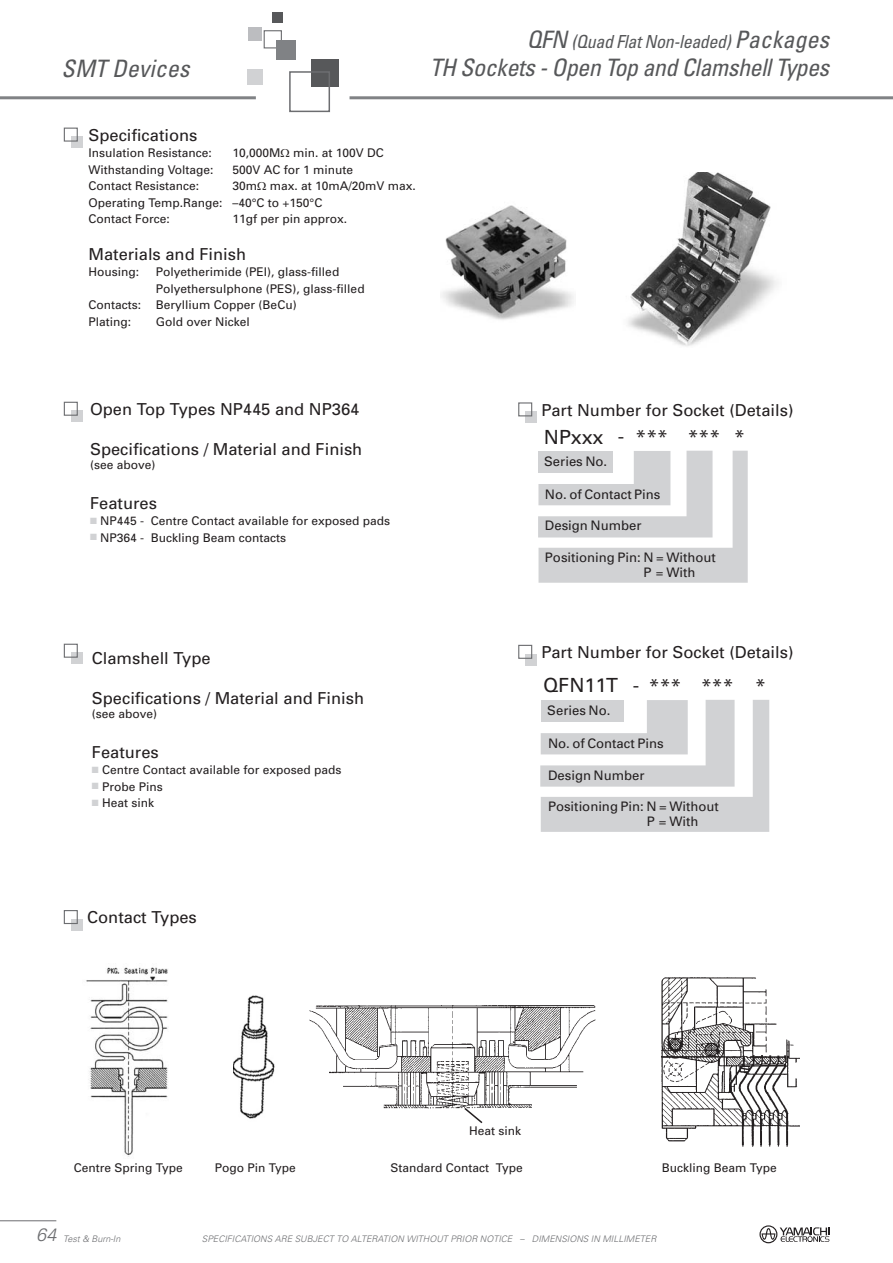
<style>
.page{position:relative;width:893px;height:1263px;background:#fff}
.page>*{position:absolute;margin:0;border:0;box-sizing:border-box;transform-origin:0 0}
.t1{font:italic condensed 24px "Univers";letter-spacing:-.02em;color:#57585a}
.t2{font:italic condensed 24px "Univers";color:#57585a}
.t3{font:19.5px "Univers";color:#231f20}
.t4{font:italic condensed 18px "Univers";letter-spacing:-.02em;color:#57585a}
.t5{font:italic 300 18px "Univers";color:#6c6d70}
.t6{font:16.5px "Univers";color:#231f20}
.t7{font:13.05px/14.1px "Univers";color:#231f20}
.index_6pt_tab40{font:12px "Univers";color:#231f20}
.t8{font:italic 300 9px "Univers";color:#6c6d70}
.s1{font-size:24px}
</style>
<div class="page">
<svg style="left:759px;top:1225px;width:71px;height:18px"></svg>
<div style="left:272px;top:12px;width:11px;height:10px;background:#57585a"></div>
<div style="left:248px;top:28px;width:13px;height:13px;background:#bcbdc0"></div>
<div style="left:247px;top:69px;width:15px;height:16px;background:#d1d2d4"></div>
<div style="left:311px;top:60px;width:27px;height:27px;background:#57585a"></div>
<div style="left:289px;top:71px;width:41px;height:41px;border:2px solid #6c6d70"></div>
<div style="left:264px;top:30px;width:18px;height:18px;border:1px solid #6c6d70"></div>
<div style="left:276px;top:40px;width:20px;height:20px;background:#808285"></div>
<hr style="left:350px;top:96px;width:543px;height:3px;background:#808285">
<hr style="left:0;top:1220px;width:56px;height:1px;background:#6c6d70">
<hr style="left:0;top:96px;width:256px;height:3px;background:#808285">
<div style="left:71px;top:136px;width:12px;height:12px;background:#d1d2d4"></div>
<div style="left:64px;top:128px;width:14px;height:14px;border:1px solid #6c6d70"></div>
<div style="left:71px;top:411px;width:12px;height:11px;background:#d1d2d4"></div>
<div style="left:64px;top:402px;width:14px;height:14px;border:1px solid #6c6d70"></div>
<div style="left:71px;top:919px;width:12px;height:11px;background:#d1d2d4"></div>
<div style="left:64px;top:910px;width:14px;height:14px;border:1px solid #6c6d70"></div>
<div style="left:71px;top:653px;width:12px;height:11px;background:#d1d2d4"></div>
<div style="left:64px;top:644px;width:14px;height:14px;border:1px solid #6c6d70"></div>
<img style="left:441px;top:205px;width:133px;height:115px">
<img style="left:661px;top:977px;width:138px;height:170px">
<img style="left:86px;top:967px;width:83px;height:190px">
<img style="left:234px;top:995px;width:41px;height:124px">
<img style="left:628px;top:173px;width:150px;height:173px">
<svg style="left:540px;top:700px;width:229px;height:132px"></svg>
<svg style="left:538px;top:451px;width:210px;height:132px"></svg>
<div style="left:526px;top:411px;width:11px;height:12px;background:#d1d2d4"></div>
<div style="left:518px;top:402px;width:14px;height:14px;border:1px solid #6c6d70"></div>
<div style="left:526px;top:654px;width:11px;height:11px;background:#d1d2d4"></div>
<div style="left:518px;top:645px;width:14px;height:14px;border:1px solid #6c6d70"></div>
<img style="left:309px;top:1005px;width:287px;height:103px">
<svg style="left:463px;top:1106px;width:21px;height:18px"></svg>
<p class="t2" style="left:62px;top:53px;width:129px">SMT Devices</p>
<p class="t4" style="left:527px;top:30px;width:304px"><span class="s1">QFN</span> (Quad Flat Non-leaded) <span class="s1">Packages</span></p>
<p class="t1" style="left:430px;top:53px;width:401px">TH Sockets - Open Top and Clamshell Types</p>
<p class="t6" style="left:88px;top:125px;width:111px">Specifications</p>
<p class="index_6pt_tab40" style="left:88px;top:146px;width:125px">Insulation Resistance:</p>
<p class="index_6pt_tab40" style="left:232px;top:146px;width:153px">10,000M min. at 100V DC</p>
<p class="index_6pt_tab40" style="left:88px;top:162px;width:127px">Withstanding Voltage:</p>
<p class="index_6pt_tab40" style="left:232px;top:162px;width:122px">500V AC for 1 minute</p>
<p class="index_6pt_tab40" style="left:88px;top:179px;width:112px">Contact Resistance:</p>
<p class="index_6pt_tab40" style="left:232px;top:179px;width:185px">30m max. at 10mA/20mV max.</p>
<p class="index_6pt_tab40" style="left:88px;top:195px;width:235px">Operating Temp.Range: –40°C to +150°C</p>
<p class="index_6pt_tab40" style="left:88px;top:212px;width:83px">Contact Force:</p>
<p class="index_6pt_tab40" style="left:232px;top:212px;width:116px">11gf per pin approx.</p>
<p class="t6" style="left:88px;top:244px;width:159px">Materials and Finish</p>
<p class="index_6pt_tab40" style="left:88px;top:264px;width:52px">Housing:</p>
<p class="index_6pt_tab40" style="left:156px;top:264px;width:185px">Polyetherimide (PEI), glass-filled</p>
<p class="index_6pt_tab40" style="left:156px;top:281px;width:210px">Polyethersulphone (PES), glass-filled</p>
<p class="index_6pt_tab40" style="left:88px;top:297px;width:210px">Contacts: Beryllium Copper (BeCu)</p>
<p class="index_6pt_tab40" style="left:88px;top:314px;width:44px">Plating:</p>
<p class="index_6pt_tab40" style="left:156px;top:314px;width:96px">Gold over Nickel</p>
<p class="t6" style="left:90px;top:399px;width:271px">Open Top Types NP445 and NP364</p>
<p class="t6" style="left:90px;top:438px;width:274px">Specifications / Material and Finish</p>
<p class="index_6pt_tab40" style="left:90px;top:457px;width:67px">(see above)</p>
<p class="t6" style="left:90px;top:492px;width:68px">Features</p>
<p class="index_6pt_tab40" style="left:100px;top:513px;width:292px">NP445 - Centre Contact available for exposed pads</p>
<p class="index_6pt_tab40" style="left:100px;top:530px;width:188px">NP364 - Buckling Beam contacts</p>
<p class="t6" style="left:92px;top:648px;width:120px">Clamshell Type</p>
<p class="t6" style="left:92px;top:688px;width:274px">Specifications / Material and Finish</p>
<p class="index_6pt_tab40" style="left:92px;top:706px;width:67px">(see above)</p>
<p class="t6" style="left:92px;top:742px;width:68px">Features</p>
<p class="index_6pt_tab40" style="left:102px;top:763px;width:241px">Centre Contact available for exposed pads</p>
<p class="index_6pt_tab40" style="left:102px;top:779px;width:62px">Probe Pins</p>
<p class="index_6pt_tab40" style="left:102px;top:796px;width:54px">Heat sink</p>
<p class="t6" style="left:541px;top:400px;width:254px">Part Number for Socket (Details)</p>
<p class="t3" style="left:544px;top:425px;width:202px">NPxxx - *** *** *</p>
<p class="t7" style="left:544px;top:454px;width:65px">Series No.</p>
<p class="t7" style="left:545px;top:487px;width:117px">No. of Contact Pins</p>
<p class="t7" style="left:545px;top:518px;width:98px">Design Number</p>
<p class="t7" style="left:644px;top:550px;width:74px;text-indent:-99px">Positioning Pin: N = Without<br>P = With</p>
<p class="t6" style="left:541px;top:642px;width:254px">Part Number for Socket (Details)</p>
<p class="t3" style="left:543px;top:673px;width:224px">QFN11T - *** *** *</p>
<p class="t7" style="left:547px;top:703px;width:65px">Series No.</p>
<p class="t7" style="left:548px;top:736px;width:117px">No. of Contact Pins</p>
<p class="t7" style="left:548px;top:768px;width:98px">Design Number</p>
<p class="t7" style="left:647px;top:799px;width:74px;text-indent:-99px">Positioning Pin: N = Without<br>P = With</p>
<p class="t6" style="left:87px;top:906px;width:111px">Contact Types</p>
<p class="index_6pt_tab40" style="left:469px;top:1123px;width:54px">Heat sink</p>
<p class="index_6pt_tab40" style="left:74px;top:1160px;width:111px">Centre Spring Type</p>
<p class="index_6pt_tab40" style="left:215px;top:1160px;width:83px">Pogo Pin Type</p>
<p class="index_6pt_tab40" style="left:390px;top:1160px;width:134px">Standard Contact Type</p>
<p class="index_6pt_tab40" style="left:662px;top:1160px;width:117px">Buckling Beam Type</p>
<p class="t5" style="left:36px;top:1224px;width:22px">64</p>
<p class="t8" style="left:63px;top:1233px;width:59px">Test &amp; Burn-In</p>
<p class="t8" style="left:202px;top:1233px;width:456px">SPECIFICATIONS ARE SUBJECT TO ALTERATION WITHOUT PRIOR NOTICE – DIMENSIONS IN MILLIMETER</p>
</div>
